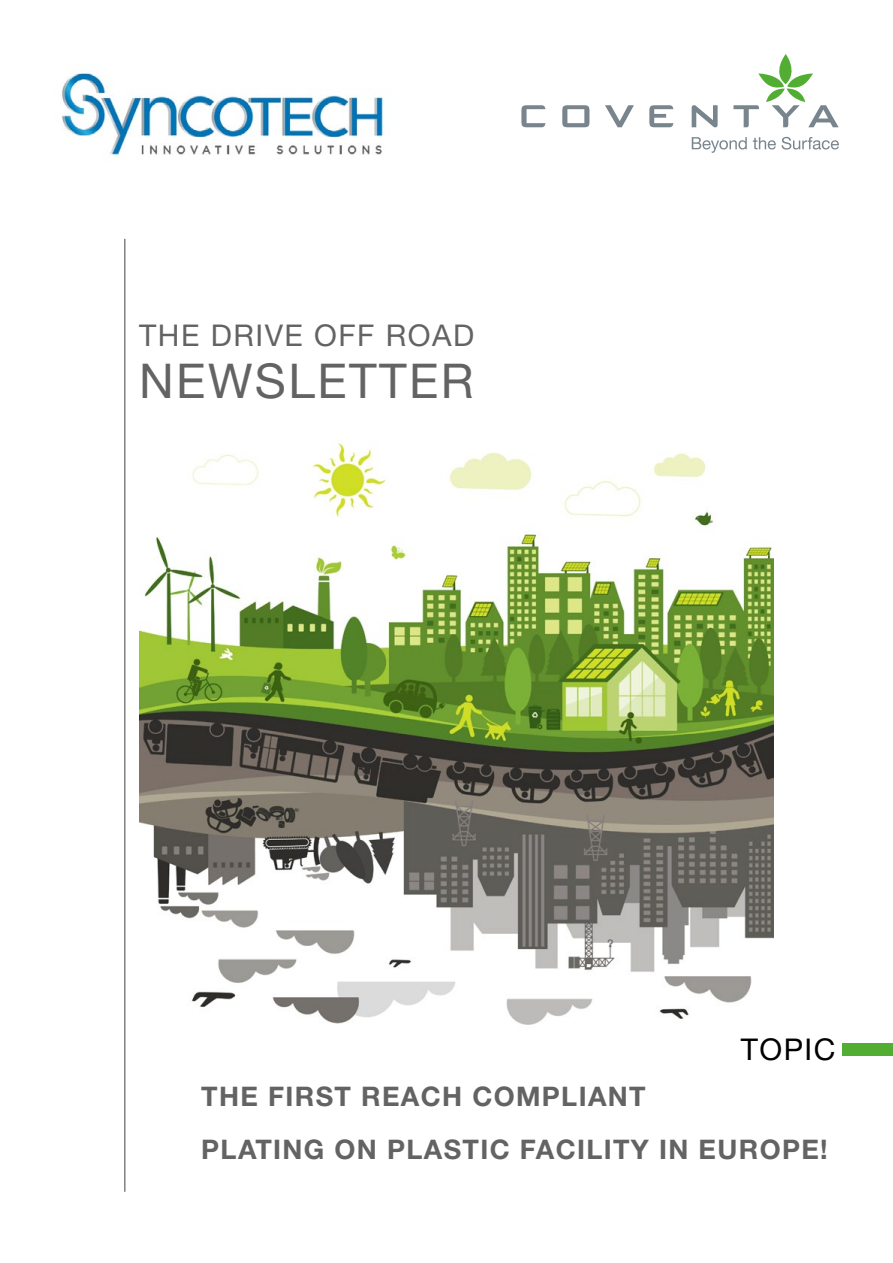
<style>
.page{position:relative;width:893px;height:1263px;background:#fff}
.page>*{position:absolute;margin:0;border:0;box-sizing:border-box;transform-origin:0 0}
.t1{font:48px "Helvetica Neue";letter-spacing:.05em;color:#646363}
.t2{font:30px "Helvetica Neue";letter-spacing:.05em;color:#646363}
.t3{font:30px "Helvetica Neue";letter-spacing:.05em;color:#000}
.t4{font:700 27px/52.5px "Helvetica Neue";letter-spacing:.05em;color:#646363}
</style>
<div class="page">
<hr style="left:124px;top:239px;width:1px;height:953px;background:#646363">
<div style="left:842px;top:1043px;width:51px;height:12px;background:#52ae32"></div>
<svg style="left:562px;top:105px;width:27px;height:22px"></svg>
<svg style="left:605px;top:105px;width:29px;height:22px"></svg>
<svg style="left:692px;top:105px;width:26px;height:22px"></svg>
<svg style="left:521px;top:105px;width:24px;height:22px"></svg>
<svg style="left:649px;top:105px;width:24px;height:22px"></svg>
<svg style="left:733px;top:54px;width:106px;height:73px"></svg>
<svg style="left:692px;top:137px;width:55px;height:16px"></svg>
<svg style="left:753px;top:137px;width:23px;height:12px"></svg>
<svg style="left:782px;top:137px;width:57px;height:13px"></svg>
<img style="left:62px;top:72px;width:322px;height:83px">
<img style="left:139px;top:443px;width:635px;height:582px">
<p class="t2" style="left:139px;top:313px;width:336px">THE DRIVE OFF ROAD</p>
<h1 class="t1" style="left:139px;top:346px;width:336px">NEWSLETTER</h1>
<p class="t3" style="left:741px;top:1028px;width:96px">TOPIC</p>
<p class="t4" style="left:201px;top:1071px;width:628px">THE FIRST REACH COMPLIANT<br>PLATING ON PLASTIC FACILITY IN EUROPE!</p>
</div>
